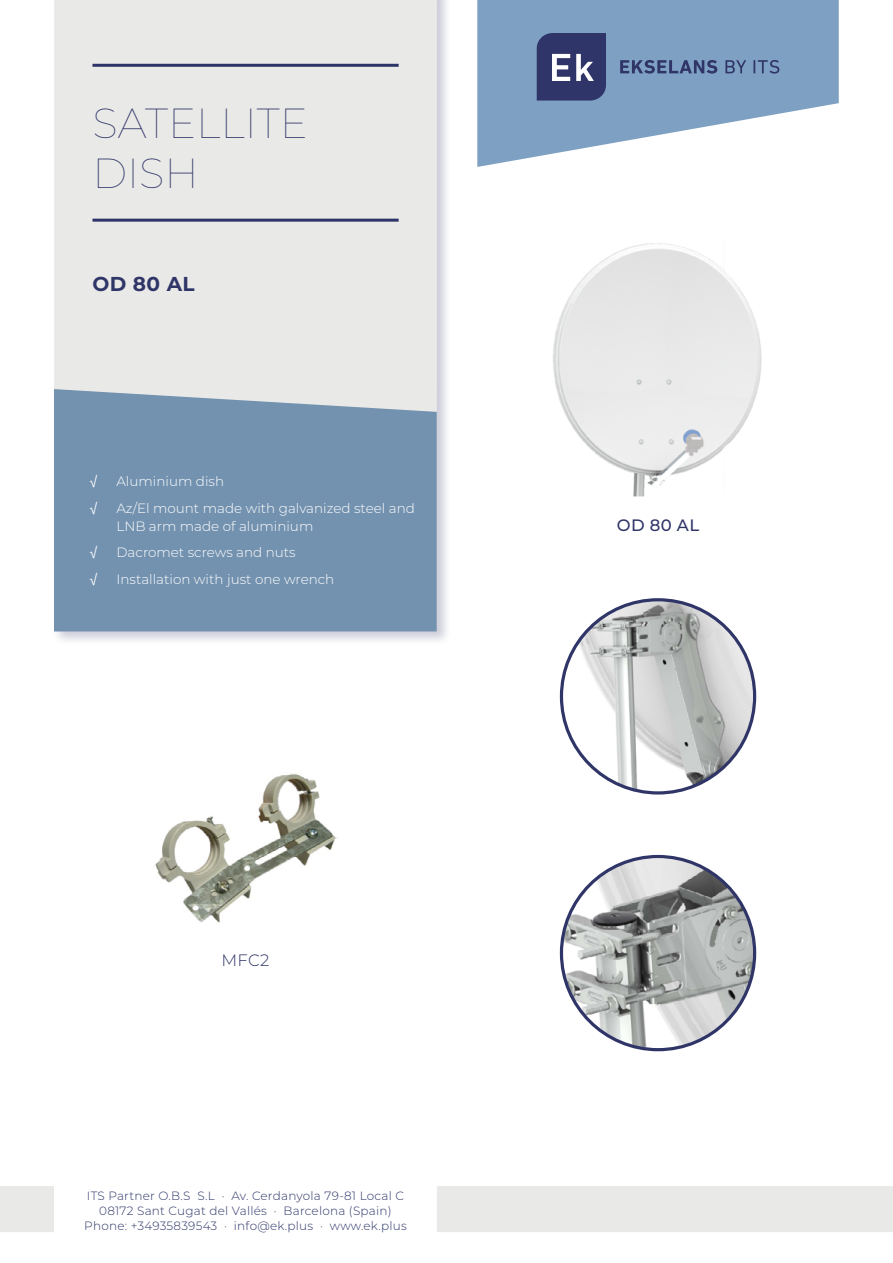
<style>
.page{position:relative;width:893px;height:1263px;background:#fff}
.page>*{position:absolute;margin:0;border:0;box-sizing:border-box;transform-origin:0 0}
.t1{font:100 42px/49.5px "Montserrat";color:#303568}
.t2{font:700 20.1px "Montserrat";color:#303568}
.t3{font:500 16.5px "Montserrat";color:#303568}
.t4{font:300 16.5px "Montserrat";color:#303568}
.t5{font:300 13.5px/18px "Montserrat";color:#fff}
.t6{font:13.5px "Myriad Pro";color:#fff}
.t7{font:300 12px/15px "Montserrat";letter-spacing:.02em;color:#2d3568;text-align:center}
</style>
<div class="page">
<div style="left:52px;top:0;width:399px;height:646px;background:#303568;opacity:.25"></div>
<div style="left:54px;top:0;width:383px;height:389px;background:#e9e9e7"></div>
<div style="left:0;top:1186px;width:54px;height:46px;background:#e9e9e7"></div>
<div style="left:437px;top:1186px;width:456px;height:46px;background:#e9e9e7"></div>
<div style="left:54px;top:389px;width:383px;height:242px;background:#7392af"></div>
<hr style="left:92px;top:64px;width:307px;height:3px;background:#2d3568">
<hr style="left:92px;top:219px;width:307px;height:3px;background:#2d3568">
<svg style="left:477px;top:0;width:362px;height:167px;fill:#7ea0c2"></svg>
<svg style="left:537px;top:33px;width:69px;height:68px;background:#484e7c"></svg>
<svg style="left:620px;top:60px;width:97px;height:14px"></svg>
<svg style="left:725px;top:60px;width:21px;height:13px"></svg>
<svg style="left:753px;top:60px;width:26px;height:14px"></svg>
<img style="left:553px;top:243px;width:209px;height:254px">
<img style="left:561px;top:600px;width:194px;height:193px;border-radius:96px">
<img style="left:561px;top:856px;width:194px;height:194px;border-radius:97px">
<img style="left:155px;top:773px;width:182px;height:150px">
<h1 class="t1" style="left:92px;top:97px;width:217px">SATELLITE<br>DISH</h1>
<h2 class="t2" style="left:92px;top:269px;width:104px">OD 80 AL</h2>
<p class="t6" style="left:89px;top:473px;width:9px">√</p>
<p class="t5" style="left:116px;top:472px;width:109px">Aluminium dish</p>
<p class="t6" style="left:89px;top:500px;width:9px">√</p>
<p class="t5" style="left:116px;top:498px;width:300px">Az/El mount made with galvanized steel and<br>LNB arm made of aluminium</p>
<p class="t6" style="left:89px;top:544px;width:9px">√</p>
<p class="t5" style="left:116px;top:543px;width:181px">Dacromet screws and nuts</p>
<p class="t6" style="left:89px;top:571px;width:9px">√</p>
<p class="t5" style="left:116px;top:569px;width:219px">Installation with just one wrench</p>
<h3 class="t4" style="left:221px;top:949px;width:49px">MFC2</h3>
<p class="t7" style="left:84px;top:1187px;width:324px">ITS Partner O.B.S S.L · Av. Cerdanyola 79-81 Local C<br>08172 Sant Cugat del Vallés · Barcelona (Spain)<br>Phone: +34935839543 · info@ek.plus · www.ek.plus</p>
<h3 class="t3" style="left:617px;top:514px;width:84px">OD 80 AL</h3>
</div>
